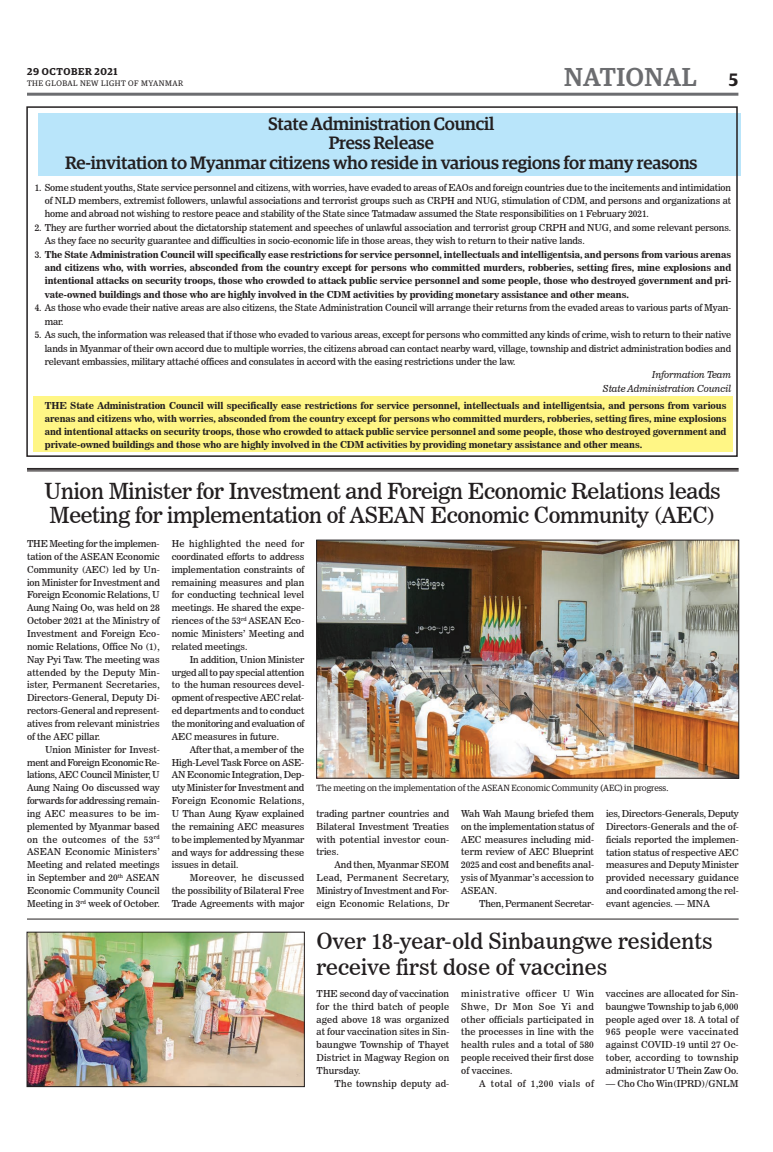
<style>
.page{position:relative;width:773px;height:1152px;background:#fff}
.page>*{position:absolute;margin:0;border:0;box-sizing:border-box;transform-origin:0 0}
.t1{font:500 26px "Guardian Egyp";letter-spacing:.02em;color:#6c6d70}
.t2{font:22px/24px "News 706 BT Roman C";letter-spacing:-.015em;color:#231f20}
.t3{font:22px/26.4px "News 706 BT Roman C";letter-spacing:.005em;color:#231f20}
.t4{font:500 18px/19.6px "Guardian Egyp";letter-spacing:-.01em;color:#231f20;text-align:center}
.t5{font:600 10px "Guardian Egyp";letter-spacing:.06em;color:#231f20}
.t6{font:9.5px/12.9px "News 706 BT Roman C";letter-spacing:-.005em;color:#231f20;text-align:justify}
.t7{font:9.5px/13.4px "News 706 BT Bold C";letter-spacing:-.01em;color:#231f20;text-align:justify}
.t8{font:9.5px/13.4px "News 706 BT Italic C";letter-spacing:-.01em;color:#231f20;text-align:right}
.t9{font:9.5px "News 706 BT Roman C";letter-spacing:.02em;color:#231f20}
.t10{font:9.5px "News 706 BT Roman C";letter-spacing:.045em;color:#231f20}
.t11{font:9px "Guardian Egyp";color:#231f20}
.t12{font:8px "Guardian Egyp";letter-spacing:.06em;color:#231f20}
.s1{font-weight:600;font-size:18px;color:#231f20}
.s2{font-family:"News 706 BT Roman C"}
</style>
<div class="page">
<hr style="left:27px;top:93px;width:711px;height:3px;background:#6c6d70">
<div style="left:33px;top:396px;width:699px;height:56px;background:#fff685"></div>
<div style="left:38px;top:113px;width:702px;height:63px;background:#b9e5fa"></div>
<div style="left:26px;top:106px;width:711px;height:351px;border:2px solid #231f20"></div>
<img style="left:318px;top:542px;width:418px;height:234px">
<div style="left:316px;top:540px;width:422px;height:238px;border:1px solid #231f20"></div>
<img style="left:29px;top:934px;width:273px;height:151px">
<div style="left:27px;top:932px;width:277px;height:155px;border:1px solid #231f20"></div>
<hr style="left:27px;top:919px;width:711px;height:1px;background:#231f20">
<hr style="left:27px;top:471px;width:711px;height:1px;background:#231f20">
<hr style="left:27px;top:469px;width:711px;height:1px;background:#231f20">
<hr style="left:27px;top:468px;width:711px;height:1px;background:#231f20">
<p class="t5" style="left:27px;top:64px;width:92px">29 OCTOBER 2021</p>
<p class="t12" style="left:27px;top:78px;width:158px">THE GLOBAL NEW LIGHT OF MYANMAR</p>
<h1 class="t1" style="left:564px;top:59px;width:176px">NATIONAL <span class="s1">5</span></h1>
<h3 class="t4" style="left:65px;top:112px;width:634px">State Administration Council<br>Press Release<br>Re-invitation to Myanmar citizens who reside in various regions for many reasons</h3>
<p class="t6" style="left:45px;top:181px;width:688px;line-height:13.4px;text-indent:-10px">1. Some student youths, State service personnel and citizens, with worries, have evaded to areas of EAOs and foreign countries due to the incitements and intimidation of NLD members, extremist followers, unlawful associations and terrorist groups such as CRPH and NUG, stimulation of CDM, and persons and organizations at home and abroad not wishing to restore peace and stability of the State since Tatmadaw assumed the State responsibilities on 1 February 2021.</p>
<p class="t6" style="left:45px;top:221px;width:688px;line-height:13.4px;text-indent:-10px">2. They are further worried about the dictatorship statement and speeches of unlawful association and terrorist group CRPH and NUG, and some relevant persons.<br>As they face no security guarantee and difficulties in socio-economic life in those areas, they wish to return to their native lands.</p>
<p class="t7" style="left:45px;top:248px;width:688px;text-indent:-10px"><span class="s2">3.</span> The State Administration Council will specifically ease restrictions for service personnel, intellectuals and intelligentsia, and persons from various arenas and citizens who, with worries, absconded from the country except for persons who committed murders, robberies, setting fires, mine explosions and intentional attacks on security troops, those who crowded to attack public service personnel and some people, those who destroyed government and pri&shy;vate-owned buildings and those who are highly involved in the CDM activities by providing monetary assistance and other means.</p>
<p class="t6" style="left:45px;top:301px;width:688px;line-height:13.4px;text-indent:-10px">4. As those who evade their native areas are also citizens, the State Administration Council will arrange their returns from the evaded areas to various parts of Myan&shy;mar.</p>
<p class="t6" style="left:45px;top:328px;width:688px;line-height:13.4px;text-indent:-10px">5. As such, the information was released that if those who evaded to various areas, except for persons who committed any kinds of crime, wish to return to their native lands in Myanmar of their own accord due to multiple worries, the citizens abroad can contact nearby ward, village, township and district administration bodies and relevant embassies, military attaché offices and consulates in accord with the easing restrictions under the law.</p>
<p class="t8" style="left:603px;top:368px;width:130px">Information Team<br>State Administration Council</p>
<p class="t7" style="left:45px;top:399px;width:683px;line-height:13px">THE State Administration Council will specifically ease restrictions for service personnel, intellectuals and intelligentsia, and persons from various arenas and citizens who, with worries, absconded from the country except for persons who committed murders, robberies, setting fires, mine explosions and intentional attacks on security troops, those who crowded to attack public service personnel and some people, those who destroyed government and private-owned buildings and those who are highly involved in the CDM activities by providing monetary assistance and other means.</p>
<h2 class="t2" style="left:44px;top:479px;width:678px">Union Minister for Investment and Foreign Economic Relations leads<br>Meeting for implementation of ASEAN Economic Community (AEC)</h2>
<p class="t6" style="left:27px;top:537px;width:134px">THE Meeting for the implemen&shy;tation of the ASEAN Economic Community (AEC) led by Un&shy;ion Minister for Investment and Foreign Economic Relations, U Aung Naing Oo, was held on 28<br>October 2021 at the Ministry of Investment and Foreign Eco&shy;nomic Relations, Office No (1), Nay Pyi Taw. The meeting was attended by the Deputy Min&shy;ister, Permanent Secretaries, Directors-General, Deputy Di&shy;rectors-General and represent&shy;atives from relevant ministries of the AEC pillar.</p>
<p class="t6" style="left:27px;top:743px;width:134px;text-indent:18px">Union Minister for Invest&shy;ment and Foreign Economic Re&shy;lations, AEC Council Minister, U Aung Naing Oo discussed way forwards for addressing remain&shy;ing AEC measures to be im&shy;plemented by Myanmar based on the outcomes of the 53<sup>rd </sup>ASEAN Economic Ministers’ Meeting and related meetings in September and 20<sup>th</sup> ASEAN Economic Community Council Meeting in 3<sup>rd</sup> week of October.</p>
<p class="t6" style="left:172px;top:537px;width:134px">He highlighted the need for coordinated efforts to address implementation constraints of remaining measures and plan for conducting technical level meetings. He shared the expe&shy;riences of the 53<sup>rd</sup> ASEAN Eco&shy;nomic Ministers’ Meeting and related meetings.</p>
<p class="t6" style="left:172px;top:653px;width:134px;text-indent:18px">In addition, Union Minister urged all to pay special attention to the human resources devel&shy;opment of respective AEC relat&shy;ed departments and to conduct the monitoring and evaluation of AEC measures in future.</p>
<p class="t6" style="left:172px;top:743px;width:134px;text-indent:18px">After that, a member of the High-Level Task Force on ASE-AN Economic Integration, Dep&shy;uty Minister for Investment and Foreign Economic Relations, U Than Aung Kyaw explained the remaining AEC measures to be implemented by Myanmar and ways for addressing these issues in detail.</p>
<p class="t6" style="left:172px;top:871px;width:134px;text-indent:18px">Moreover, he discussed the possibility of Bilateral Free Trade Agreements with major</p>
<p class="t11" style="left:316px;top:781px;width:353px">The meeting on the implementation of the ASEAN Economic Community (AEC) in progress.</p>
<p class="t6" style="left:316px;top:807px;width:134px">trading partner countries and Bilateral Investment Treaties with potential investor coun&shy;tries.</p>
<p class="t6" style="left:316px;top:858px;width:134px;text-indent:18px">And then, Myanmar SEOM Lead, Permanent Secretary, Ministry of Investment and For&shy;eign Economic Relations, Dr</p>
<p class="t6" style="left:461px;top:807px;width:134px">Wah Wah Maung briefed them on the implementation status of AEC measures including mid&shy;term review of AEC Blueprint 2025 and cost and benefits anal&shy;ysis of Myanmar’s accession to ASEAN.</p>
<p class="t6" style="left:479px;top:897px;width:116px">Then, Permanent Secretar-</p>
<p class="t6" style="left:606px;top:807px;width:134px">ies, Directors-Generals, Deputy Directors-Generals and the of&shy;ficials reported the implemen&shy;tation status of respective AEC measures and Deputy Minister provided necessary guidance and coordinated among the rel&shy;evant agencies. — MNA</p>
<h2 class="t3" style="left:316px;top:928px;width:398px">Over 18-year-old Sinbaungwe residents receive first dose of vaccines</h2>
<p class="t6" style="left:316px;top:987px;width:134px">THE second day of vaccination for the third batch of people aged above 18 was organized at four vaccination sites in Sin&shy;baungwe Township of Thayet District in Magway Region on Thursday.</p>
<p class="t9" style="left:334px;top:1078px;width:116px">The township deputy ad-</p>
<p class="t6" style="left:461px;top:987px;width:134px">ministrative officer U Win Shwe, Dr Mon Soe Yi and other officials participated in the processes in line with the health rules and a total of 580 people received their first dose of vaccines.</p>
<p class="t10" style="left:479px;top:1078px;width:116px">A total of 1,200 vials of</p>
<p class="t6" style="left:606px;top:987px;width:134px">vaccines are allocated for Sin&shy;baungwe Township to jab 6,000 people aged over 18. A total of 965 people were vaccinated against COVID-19 until 27 Oc&shy;tober, according to township administrator U Thein Zaw Oo.</p>
<p class="t6" style="left:606px;top:1077px;width:134px">— Cho Cho Win(IPRD)/GNLM</p>
</div>
